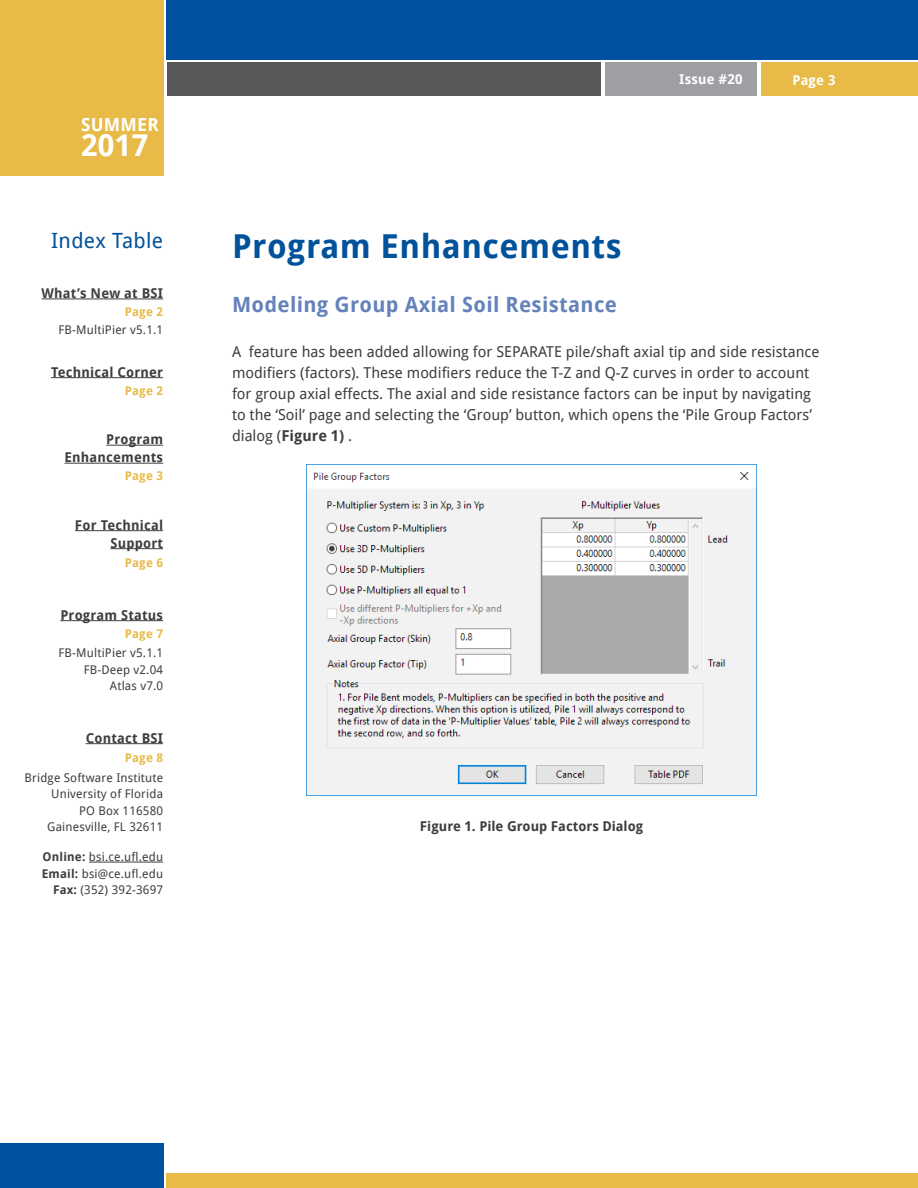
<style>
.page{position:relative;width:918px;height:1188px;background:#fff}
.page>*{position:absolute;margin:0;border:0;box-sizing:border-box;transform-origin:0 0}
.t1{font:700 33px "Droid Sans";letter-spacing:.015em;color:#01529a}
.t2{font:700 30px "Droid Sans";color:#fff}
.t3{font:700 21px "Droid Sans";letter-spacing:.015em;color:#6582ba}
.t4{font:21px "Droid Sans";letter-spacing:.015em;color:#01529a}
.t5{font:700 18px "Droid Sans";letter-spacing:.015em;color:#fff}
.t6{font:15px/21px "Droid Sans";color:#3e3e3f}
.t7{font:700 13.5px/18px "Droid Sans";letter-spacing:.015em;color:#3e3e3f;text-align:right}
.t8{font:700 13.5px "Droid Sans";letter-spacing:.015em;color:#fff}
.t9{font:12px/19.5px "Droid Sans";letter-spacing:.015em;color:#3e3e3f;text-align:right}
.t10{font:700 12px "Droid Sans";letter-spacing:.015em;color:#e8bb48}
.s1{font-weight:700;color:#e8bb48}
.s2{font-weight:700}
</style>
<div class="page">
<div style="left:0;top:0;width:163px;height:176px;background:#e8bb48"></div>
<div style="left:0;top:1144px;width:163px;height:44px;background:#0250a1"></div>
<div style="left:167px;top:1173px;width:751px;height:15px;background:#e8bb48"></div>
<div style="left:167px;top:0;width:751px;height:60px;background:#0250a1"></div>
<div style="left:167px;top:63px;width:434px;height:33px;background:#57585a"></div>
<div style="left:605px;top:63px;width:151px;height:33px;background:#9d9fa2"></div>
<div style="left:761px;top:63px;width:157px;height:33px;background:#e8bb48"></div>
<hr style="left:41px;top:299px;width:122px;height:1px;background:#3e3e3f">
<hr style="left:51px;top:377px;width:112px;height:1px;background:#3e3e3f">
<hr style="left:106px;top:445px;width:57px;height:1px;background:#3e3e3f">
<hr style="left:65px;top:463px;width:98px;height:1px;background:#3e3e3f">
<hr style="left:75px;top:530px;width:88px;height:1px;background:#3e3e3f">
<hr style="left:110px;top:548px;width:53px;height:1px;background:#3e3e3f">
<hr style="left:60px;top:620px;width:103px;height:1px;background:#3e3e3f">
<hr style="left:86px;top:743px;width:77px;height:1px;background:#3e3e3f">
<hr style="left:89px;top:862px;width:74px;height:1px;background:#3e3e3f">
<img style="left:307px;top:464px;width:449px;height:332px">
<p class="t5" style="left:81px;top:114px;width:79px">SUMMER</p>
<h2 class="t2" style="left:81px;top:128px;width:69px">2017</h2>
<p class="t4" style="left:51px;top:229px;width:113px">Index Table</p>
<p class="t7" style="left:41px;top:284px;width:123px">What’s New at BSI</p>
<p class="t10" style="left:125px;top:305px;width:40px">Page 2</p>
<p class="t9" style="left:59px;top:320px;width:106px">FB-MultiPier v5.1.1</p>
<p class="t7" style="left:51px;top:363px;width:114px">Technical Corner</p>
<p class="t10" style="left:125px;top:383px;width:40px">Page 2</p>
<p class="t7" style="left:65px;top:431px;width:100px">Program<br>Enhancements</p>
<p class="t10" style="left:125px;top:469px;width:40px">Page 3</p>
<p class="t7" style="left:75px;top:516px;width:90px">For Technical<br>Support</p>
<p class="t10" style="left:125px;top:556px;width:40px">Page 6</p>
<p class="t7" style="left:60px;top:606px;width:104px">Program Status</p>
<p class="t9" style="left:59px;top:624px;width:106px"><span class="s1">Page 7<br></span>FB-MultiPier v5.1.1</p>
<p class="t9" style="left:84px;top:660px;width:81px">FB-Deep v2.04</p>
<p class="t9" style="left:110px;top:676px;width:55px">Atlas v7.0</p>
<p class="t7" style="left:86px;top:729px;width:79px">Contact BSI</p>
<p class="t10" style="left:125px;top:751px;width:40px">Page 8</p>
<p class="t9" style="left:25px;top:768px;width:140px">Bridge Software Institute</p>
<p class="t9" style="left:51px;top:784px;width:113px">University of Florida</p>
<p class="t9" style="left:79px;top:801px;width:86px">PO Box 116580</p>
<p class="t9" style="left:47px;top:817px;width:117px">Gainesville, FL 32611</p>
<p class="t9" style="left:43px;top:847px;width:122px"><span class="s2">Online:</span> bsi.ce.ufl.edu</p>
<p class="t9" style="left:42px;top:864px;width:123px"><span class="s2">Email:</span> bsi@ce.ufl.edu</p>
<p class="t9" style="left:53px;top:880px;width:112px"><span class="s2">Fax:</span> (352) 392-3697</p>
<p class="t8" style="left:679px;top:71px;width:65px">Issue #20</p>
<p class="t8" style="left:792px;top:73px;width:45px">Page 3</p>
<p class="t1" style="left:232px;top:227px;width:391px">Program Enhancements</p>
<p class="t3" style="left:232px;top:292px;width:387px">Modeling Group Axial Soil Resistance</p>
<p class="t6" style="left:232px;top:341px;width:589px">A feature has been added allowing for SEPARATE pile/shaft axial tip and side resistance modifiers (factors). These modifiers reduce the T-Z and Q-Z curves in order to account for group axial effects. The axial and side resistance factors can be input by navigating to the ‘Soil’ page and selecting the ‘Group’ button, which opens the ‘Pile Group Factors’ dialog (<span class="s2">Figure 1)</span> .</p>
<p class="t7" style="left:420px;top:817px;width:225px">Figure 1. Pile Group Factors Dialog</p>
</div>
